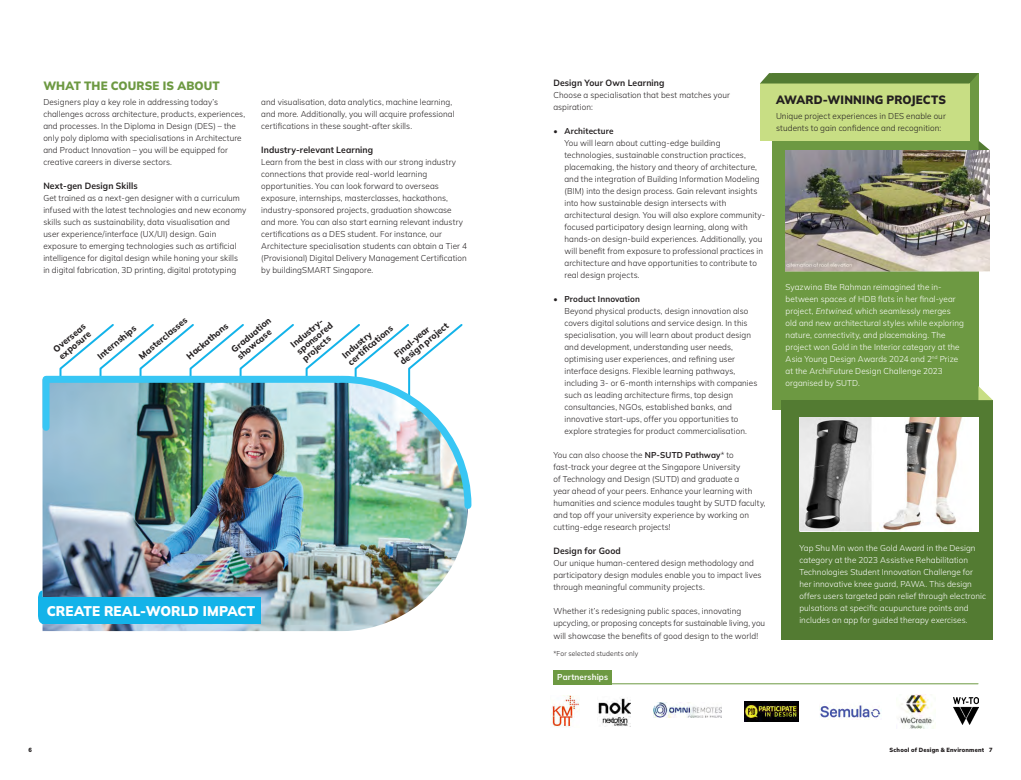
<style>
.page{position:relative;width:1021px;height:780px;background:#fff}
.page>*{position:absolute;margin:0;border:0;box-sizing:border-box;transform-origin:0 0}
.Main_Subhead_12_points_Mulish_black{font:900 14px "Mulish";letter-spacing:.01em;color:#fff;scale:.95 1}
.Main_Subhead_12_points_Mulish_black-2{font:900 12px "Mulish";letter-spacing:.01em;color:#231f20;scale:.95 1}
.Main_Subhead_12_points_Mulish_black-3{font:900 12px "Mulish";letter-spacing:.005em;color:#6d9942;scale:.95 1}
.Bodytext_9_points_Mulish_XtraBold{font:800 9px/9px "Mulish";color:#231f20;scale:.95 1}
.Subhead_9_points_Mulish_Bold{font:700 9px "Mulish";letter-spacing:.015em;color:#231f20;scale:.95 1}
.Body_text_8_5_points_Mulish_Light{font:300 8.5px/12px "Mulish";letter-spacing:.01em;color:#231f20;scale:.95 1}
.Body_text_8_5_points_Mulish_Light-2{font:300 8.5px/12px "Mulish";letter-spacing:.01em;color:#fff;scale:.95 1}
.Body_text_8_5_points_Mulish_Light-3{font:700 8.5px "Mulish";letter-spacing:.015em;color:#231f20;scale:.95 1}
.Body_text_8_5_points_Mulish_Light-4{font:700 8.5px "Mulish";letter-spacing:.015em;color:#fff;scale:.95 1}
.Body_text_8_5_points_Mulish_Light-5{font:300 7px "Mulish";letter-spacing:.02em;color:#231f20;scale:.95 1}
.t1{font:900 6px "Mulish";letter-spacing:.035em;color:#231f20;scale:.95 1}
.s1{font-weight:300}
.s2{font-weight:700}
.s3{font-style:italic}
</style>
<div class="page">
<svg style="left:59px;top:324px;width:235px;height:48px"></svg>
<svg style="left:305px;top:324px;width:158px;height:48px"></svg>
<img style="left:43px;top:512px;width:425px;height:119px">
<img style="left:42px;top:372px;width:430px;height:140px">
<div style="left:43px;top:597px;width:218px;height:26px;background:#13b3e9"></div>
<svg style="left:38px;top:590px;width:5px;height:34px"></svg>
<div style="left:771px;top:73px;width:207px;height:337px;background:#6d9942"></div>
<div style="left:781px;top:400px;width:211px;height:239px;background:#537b32"></div>
<div style="left:760px;top:83px;width:209px;height:58px;background:#c8de84"></div>
<svg style="left:978px;top:386px;width:14px;height:14px"></svg>
<svg style="left:978px;top:141px;width:11px;height:9px"></svg>
<div style="left:553px;top:670px;width:59px;height:14px;background:#6d9942"></div>
<hr style="left:553px;top:683px;width:425px;height:1px;background:#6d9942">
<img style="left:785px;top:150px;width:204px;height:121px">
<div style="left:799px;top:417px;width:179px;height:114px;background:#fff"></div>
<img style="left:799px;top:417px;width:164px;height:114px">
<img style="left:953px;top:697px;width:25px;height:27px">
<img style="left:550px;top:695px;width:30px;height:32px">
<img style="left:598px;top:698px;width:32px;height:28px">
<img style="left:653px;top:702px;width:68px;height:15px">
<img style="left:744px;top:701px;width:54px;height:20px">
<img style="left:820px;top:705px;width:61px;height:15px">
<img style="left:900px;top:694px;width:34px;height:34px">
<div style="left:760px;top:73px;width:218px;height:10px;background:#537b32"></div>
<p class="Main_Subhead_12_points_Mulish_black-3" style="left:43px;top:77px;width:187px">WHAT THE COURSE IS ABOUT</p>
<p class="Body_text_8_5_points_Mulish_Light" style="left:43px;top:96px;width:214px">Designers play a key role in addressing today’s challenges across architecture, products, experiences, and processes. In the Diploma in Design (DES) – the only poly diploma with specialisations in Architecture and Product Innovation – you will be equipped for creative careers in diverse sectors.</p>
<p class="Subhead_9_points_Mulish_Bold" style="left:43px;top:179px;width:101px">Next-gen Design Skills</p>
<p class="Body_text_8_5_points_Mulish_Light" style="left:43px;top:192px;width:215px">Get trained as a next-gen designer with a curriculum infused with the latest technologies and new economy skills such as sustainability, data visualisation and user experience/interface (UX/UI) design. Gain exposure to emerging technologies such as artificial intelligence for digital design while honing your skills in digital fabrication, 3D printing, digital prototyping</p>
<p class="Body_text_8_5_points_Mulish_Light" style="left:261px;top:95px;width:205px">and visualisation, data analytics, machine learning, and more. Additionally, you will acquire professional certifications in these sought-after skills.</p>
<p class="Subhead_9_points_Mulish_Bold" style="left:261px;top:143px;width:119px">Industry-relevant Learning</p>
<p class="Body_text_8_5_points_Mulish_Light" style="left:261px;top:155px;width:218px">Learn from the best in class with our strong industry connections that provide real-world learning opportunities. You can look forward to overseas exposure, internships, masterclasses, hackathons, industry-sponsored projects, graduation showcase and more. You can also start earning relevant industry certifications as a DES student. For instance, our Architecture specialisation students can obtain a Tier 4 (Provisional) Digital Delivery Management Certification by buildingSMART Singapore.</p>
<p class="Bodytext_9_points_Mulish_XtraBold" style="left:51px;top:347px;width:43px;rotate:-40deg">Overseas exposure</p>
<p class="Bodytext_9_points_Mulish_XtraBold" style="left:96px;top:353px;width:51px;rotate:-40deg">Internships</p>
<p class="Bodytext_9_points_Mulish_XtraBold" style="left:137px;top:353px;width:65px;rotate:-40deg">Masterclasses</p>
<p class="Bodytext_9_points_Mulish_XtraBold" style="left:185px;top:353px;width:55px;rotate:-40deg">Hackathons</p>
<p class="Bodytext_9_points_Mulish_XtraBold" style="left:340px;top:352px;width:60px;rotate:-40deg">Industry certifi cations</p>
<p class="Bodytext_9_points_Mulish_XtraBold" style="left:392px;top:352px;width:65px;rotate:-40deg">Final-year design project</p>
<p class="Bodytext_9_points_Mulish_XtraBold" style="left:229px;top:347px;width:53px;rotate:-40deg">Graduation showcase</p>
<p class="Bodytext_9_points_Mulish_XtraBold" style="left:289px;top:342px;width:48px;rotate:-40deg">Industry&shy;sponsored projects</p>
<p class="Main_Subhead_12_points_Mulish_black" style="left:47px;top:601px;width:221px">CREATE REAL-WORLD IMPACT</p>
<p class="Subhead_9_points_Mulish_Bold" style="left:553px;top:77px;width:118px">Design Your Own Learning</p>
<p class="Body_text_8_5_points_Mulish_Light" style="left:553px;top:89px;width:187px">Choose a specialisation that best matches your aspiration:</p>
<p class="Body_text_8_5_points_Mulish_Light-3" style="left:553px;top:125px;width:65px"><span class="s1">•</span> Architecture</p>
<p class="Body_text_8_5_points_Mulish_Light" style="left:564px;top:137px;width:213px">You will learn about cutting-edge building technologies, sustainable construction practices, placemaking, the history and theory of architecture, and the integration of Building Information Modeling (BIM) into the design process. Gain relevant insights into how sustainable design intersects with architectural design. You will also explore community&shy;focused participatory design learning, along with hands-on design-build experiences. Additionally, you will benefit from exposure to professional practices in architecture and have opportunities to contribute to real design projects.</p>
<p class="Body_text_8_5_points_Mulish_Light-3" style="left:553px;top:293px;width:93px">• Product Innovation</p>
<p class="Body_text_8_5_points_Mulish_Light" style="left:564px;top:305px;width:204px">Beyond physical products, design innovation also covers digital solutions and service design. In this specialisation, you will learn about product design and development, understanding user needs, optimising user experiences, and refining user interface designs. Flexible learning pathways, including 3- or 6-month internships with companies such as leading architecture firms, top design consultancies, NGOs, established banks, and innovative start-ups, offer you opportunities to explore strategies for product commercialisation.</p>
<p class="Body_text_8_5_points_Mulish_Light" style="left:553px;top:449px;width:225px">You can also choose the <span class="s2">NP-SUTD Pathway</span>* to fast-track your degree at the Singapore University<br>of Technology and Design (SUTD) and graduate a<br>year ahead of your peers. Enhance your learning with humanities and science modules taught by SUTD faculty, and top off your university experience by working on cutting-edge research projects!</p>
<p class="Subhead_9_points_Mulish_Bold" style="left:553px;top:545px;width:72px">Design for Good</p>
<p class="Body_text_8_5_points_Mulish_Light" style="left:553px;top:557px;width:221px">Our unique human-centered design methodology and participatory design modules enable you to impact lives through meaningful community projects.</p>
<p class="Body_text_8_5_points_Mulish_Light" style="left:553px;top:605px;width:224px">Whether it’s redesigning public spaces, innovating upcycling, or proposing concepts for sustainable living, you will showcase the benefits of good design to the world!</p>
<p class="Body_text_8_5_points_Mulish_Light-5" style="left:553px;top:648px;width:91px">*For selected students only</p>
<p class="Body_text_8_5_points_Mulish_Light-4" style="left:557px;top:670px;width:55px">Partnerships</p>
<p class="Main_Subhead_12_points_Mulish_black-2" style="left:776px;top:91px;width:180px">AWARD-WINNING PROJECTS</p>
<p class="Body_text_8_5_points_Mulish_Light" style="left:776px;top:109px;width:180px">Unique project experiences in DES enable our students to gain confidence and recognition:</p>
<p class="Body_text_8_5_points_Mulish_Light-2" style="left:785px;top:281px;width:189px">Syazwina Bte Rahman reimagined the in&shy;between spaces of HDB flats in her final-year project, <span class="s3">Entwined</span>, which seamlessly merges old and new architectural styles while exploring nature, connectivity, and placemaking. The project won Gold in the Interior category at the Asia Young Design Awards 2024 and 2<sup>nd</sup> Prize at the ArchiFuture Design Challenge 2023</p>
<p class="Body_text_8_5_points_Mulish_Light-2" style="left:785px;top:377px;width:80px">organised by SUTD.</p>
<p class="Body_text_8_5_points_Mulish_Light-2" style="left:799px;top:542px;width:198px">Yap Shu Min won the Gold Award in the Design category at the 2023 Assistive Rehabilitation Technologies Student Innovation Challenge for her innovative knee guard, PAWA. This design offers users targeted pain relief through electronic pulsations at specific acupuncture points and includes an app for guided therapy exercises.</p>
<p class="t1" style="left:28px;top:745px;width:5px">6</p>
<p class="t1" style="left:889px;top:745px;width:110px">School of Design &amp; Environment 7</p>
</div>
